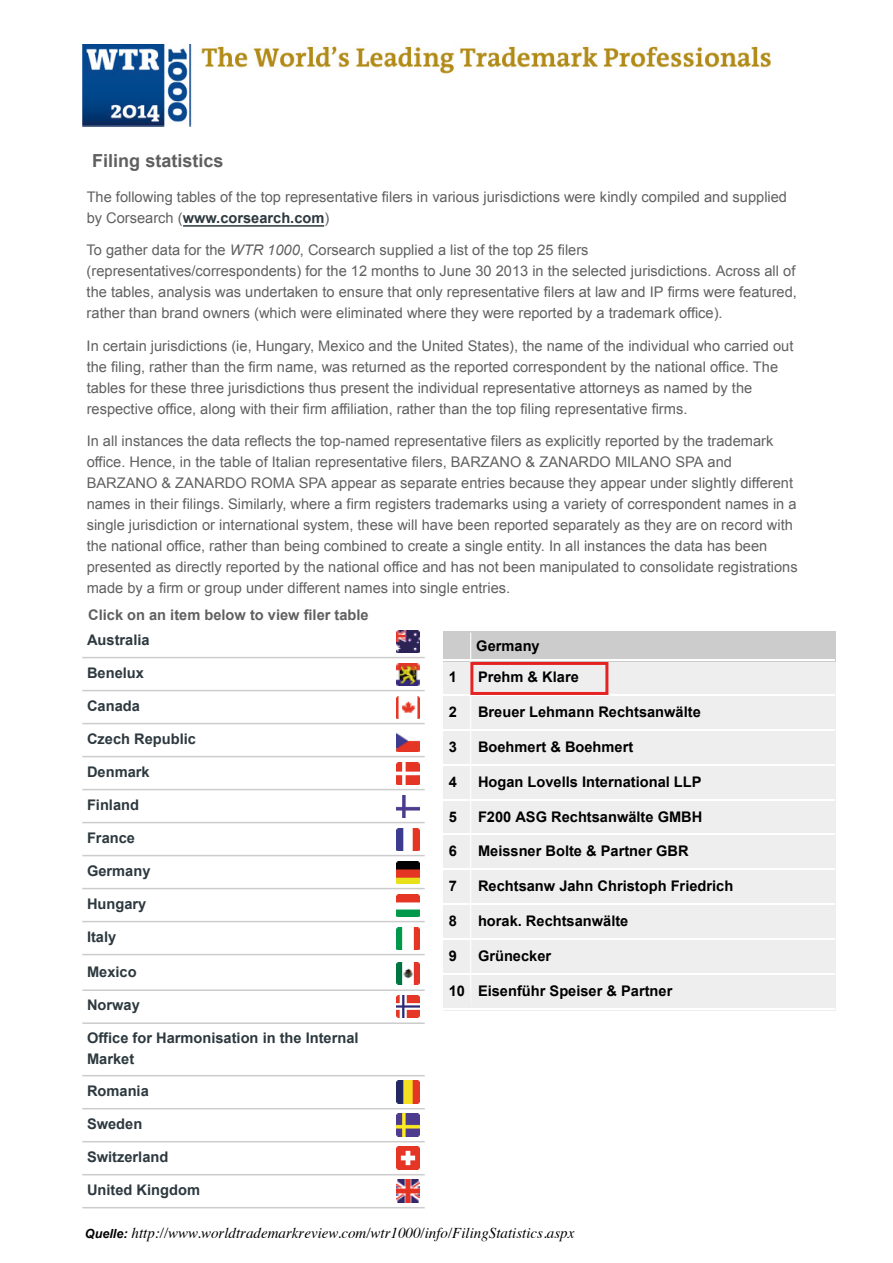
<style>
.page{position:relative;width:893px;height:1263px;background:#fff}
.page>*{position:absolute;margin:0;border:0;box-sizing:border-box;transform-origin:0 0}
.t1{font:700 18px "Arial";color:#5f5f5f}
.t2{font:italic 15px "Times";color:#010000}
.t3{font:14.7px/21px "Arial";color:#616061}
.t4{font:700 14.7px "Arial";color:#010000}
.t5{font:700 14.7px/21px "Arial";color:#2d393f}
.t6{font:700 14.7px "Arial";color:#616061}
.s1{font-weight:700;color:#2d393f}
.s2{font-style:italic}
.s3{font-family:"Arial";font-weight:700;font-size:12.6px}
</style>
<div class="page">
<img style="left:82px;top:45px;width:688px;height:81px">
<hr style="left:183px;top:225px;width:141px;height:2px;background:#2d393f">
<hr style="left:82px;top:657px;width:342px;height:1px;background:#ccc">
<img style="left:396px;top:630px;width:23px;height:23px">
<hr style="left:82px;top:690px;width:342px;height:1px;background:#ccc">
<img style="left:396px;top:663px;width:23px;height:23px">
<hr style="left:82px;top:723px;width:342px;height:1px;background:#ccc">
<img style="left:396px;top:696px;width:23px;height:23px">
<hr style="left:82px;top:756px;width:342px;height:1px;background:#ccc">
<img style="left:396px;top:732px;width:23px;height:20px">
<hr style="left:82px;top:789px;width:342px;height:1px;background:#ccc">
<img style="left:396px;top:762px;width:23px;height:23px">
<hr style="left:82px;top:822px;width:342px;height:1px;background:#ccc">
<img style="left:396px;top:795px;width:23px;height:23px">
<hr style="left:82px;top:855px;width:342px;height:1px;background:#ccc">
<img style="left:396px;top:828px;width:23px;height:23px">
<hr style="left:82px;top:888px;width:342px;height:1px;background:#ccc">
<img style="left:396px;top:861px;width:23px;height:23px">
<hr style="left:82px;top:921px;width:342px;height:1px;background:#ccc">
<img style="left:396px;top:894px;width:23px;height:23px">
<hr style="left:82px;top:954px;width:342px;height:1px;background:#ccc">
<img style="left:396px;top:927px;width:23px;height:23px">
<svg style="left:419px;top:963px;width:1px;height:18px"></svg>
<hr style="left:82px;top:989px;width:342px;height:2px;background:#ccc">
<img style="left:396px;top:962px;width:23px;height:23px">
<hr style="left:82px;top:1022px;width:342px;height:2px;background:#ccc">
<img style="left:396px;top:995px;width:23px;height:23px">
<hr style="left:82px;top:1075px;width:342px;height:1px;background:#ccc">
<hr style="left:82px;top:1108px;width:342px;height:1px;background:#ccc">
<img style="left:396px;top:1081px;width:23px;height:22px">
<hr style="left:82px;top:1141px;width:342px;height:1px;background:#ccc">
<img style="left:396px;top:1114px;width:23px;height:22px">
<hr style="left:82px;top:1174px;width:342px;height:1px;background:#ccc">
<img style="left:396px;top:1147px;width:23px;height:22px">
<hr style="left:82px;top:1207px;width:342px;height:1px;background:#ccc">
<img style="left:396px;top:1180px;width:23px;height:22px">
<svg style="left:472px;top:657px;width:364px;height:5px"></svg>
<div style="left:443px;top:662px;width:29px;height:35px;background:#eeeeef"></div>
<div style="left:472px;top:662px;width:364px;height:35px;background:#eeeeef"></div>
<div style="left:443px;top:697px;width:29px;height:35px;background:#eeeeef"></div>
<div style="left:472px;top:697px;width:364px;height:35px;background:#eeeeef"></div>
<div style="left:443px;top:732px;width:29px;height:34px;background:#eeeeef"></div>
<div style="left:472px;top:732px;width:364px;height:34px;background:#eeeeef"></div>
<div style="left:443px;top:766px;width:29px;height:35px;background:#eeeeef"></div>
<div style="left:472px;top:766px;width:364px;height:35px;background:#eeeeef"></div>
<div style="left:443px;top:801px;width:29px;height:35px;background:#eeeeef"></div>
<div style="left:472px;top:801px;width:364px;height:35px;background:#eeeeef"></div>
<div style="left:443px;top:836px;width:29px;height:35px;background:#eeeeef"></div>
<div style="left:472px;top:836px;width:364px;height:35px;background:#eeeeef"></div>
<div style="left:443px;top:871px;width:29px;height:35px;background:#eeeeef"></div>
<div style="left:472px;top:871px;width:364px;height:35px;background:#eeeeef"></div>
<div style="left:443px;top:906px;width:29px;height:35px;background:#eeeeef"></div>
<div style="left:472px;top:906px;width:364px;height:35px;background:#eeeeef"></div>
<div style="left:443px;top:941px;width:29px;height:35px;background:#eeeeef"></div>
<div style="left:472px;top:941px;width:364px;height:35px;background:#eeeeef"></div>
<div style="left:472px;top:976px;width:364px;height:35px;background:#eeeeef"></div>
<hr style="left:471px;top:660px;width:363px;height:1px;background:#fff">
<hr style="left:471px;top:694px;width:363px;height:2px;background:#fff">
<hr style="left:471px;top:729px;width:363px;height:1px;background:#fff">
<hr style="left:471px;top:764px;width:363px;height:1px;background:#fff">
<hr style="left:471px;top:799px;width:363px;height:1px;background:#fff">
<hr style="left:471px;top:834px;width:363px;height:1px;background:#fff">
<hr style="left:471px;top:869px;width:363px;height:1px;background:#fff">
<hr style="left:471px;top:904px;width:363px;height:1px;background:#fff">
<hr style="left:471px;top:939px;width:363px;height:1px;background:#fff">
<hr style="left:471px;top:973px;width:363px;height:2px;background:#fff">
<hr style="left:441px;top:1008px;width:393px;height:1px;background:#fff">
<svg style="left:443px;top:632px;width:29px;height:25px"></svg>
<div style="left:472px;top:632px;width:363px;height:25px;background:#ccc"></div>
<svg style="left:443px;top:633px;width:28px;height:375px"></svg>
<div style="left:470px;top:662px;width:138px;height:33px;border:3px solid #e42322"></div>
<p class="t1" style="left:92px;top:149px;width:133px">Filing statistics</p>
<p class="t3" style="left:87px;top:187px;width:702px">The following tables of the top representative filers in various jurisdictions were kindly compiled and supplied by Corsearch (<span class="s1">www.corsearch.com</span>)</p>
<p class="t3" style="left:87px;top:240px;width:711px">To gather data for the <span class="s2">WTR 1000</span>, Corsearch supplied a list of the top 25 filers (representatives/correspondents) for the 12 months to June 30 2013 in the selected jurisdictions. Across all of the tables, analysis was undertaken to ensure that only representative filers at law and IP firms were featured, rather than brand owners (which were eliminated where they were reported by a trademark office).</p>
<p class="t3" style="left:87px;top:335px;width:708px">In certain jurisdictions (ie, Hungary, Mexico and the United States), the name of the individual who carried out the filing, rather than the firm name, was returned as the reported correspondent by the national office. The tables for these three jurisdictions thus present the individual representative attorneys as named by the respective office, along with their firm affiliation, rather than the top filing representative firms.</p>
<p class="t3" style="left:87px;top:430px;width:712px">In all instances the data reflects the top-named representative filers as explicitly reported by the trademark office. Hence, in the table of Italian representative filers, BARZANO &amp; ZANARDO MILANO SPA and BARZANO &amp; ZANARDO ROMA SPA appear as separate entries because they appear under slightly different names in their filings. Similarly, where a firm registers trademarks using a variety of correspondent names in a single jurisdiction or international system, these will have been reported separately as they are on record with the national office, rather than being combined to create a single entity. In all instances the data has been presented as directly reported by the national office and has not been manipulated to consolidate registrations made by a firm or group under different names into single entries.</p>
<p class="t5" style="left:87px;top:630px;width:64px">Australia</p>
<p class="t5" style="left:87px;top:663px;width:58px">Benelux</p>
<p class="t5" style="left:87px;top:696px;width:54px">Canada</p>
<p class="t5" style="left:87px;top:729px;width:110px">Czech Republic</p>
<p class="t5" style="left:87px;top:762px;width:64px">Denmark</p>
<p class="t5" style="left:87px;top:795px;width:54px">Finland</p>
<p class="t5" style="left:87px;top:828px;width:49px">France</p>
<p class="t5" style="left:87px;top:861px;width:65px">Germany</p>
<p class="t5" style="left:87px;top:894px;width:61px">Hungary</p>
<p class="t5" style="left:87px;top:927px;width:31px">Italy</p>
<p class="t6" style="left:88px;top:605px;width:282px">Click on an item below to view filer table</p>
<p class="t4" style="left:476px;top:636px;width:65px">Germany</p>
<p class="t4" style="left:448px;top:667px;width:10px">1</p>
<p class="t4" style="left:478px;top:667px;width:102px">Prehm &amp; Klare</p>
<p class="t4" style="left:448px;top:702px;width:10px">2</p>
<p class="t4" style="left:478px;top:702px;width:224px">Breuer Lehmann Rechtsanwälte</p>
<p class="t4" style="left:448px;top:737px;width:10px">3</p>
<p class="t4" style="left:478px;top:737px;width:157px">Boehmert &amp; Boehmert</p>
<p class="t4" style="left:448px;top:772px;width:10px">4</p>
<p class="t4" style="left:478px;top:772px;width:225px">Hogan Lovells International LLP</p>
<p class="t4" style="left:448px;top:807px;width:10px">5</p>
<p class="t4" style="left:478px;top:807px;width:226px">F200 ASG Rechtsanwälte GMBH</p>
<p class="t4" style="left:448px;top:841px;width:10px">6</p>
<p class="t4" style="left:478px;top:841px;width:212px">Meissner Bolte &amp; Partner GBR</p>
<p class="t4" style="left:448px;top:876px;width:10px">7</p>
<p class="t4" style="left:478px;top:876px;width:257px">Rechtsanw Jahn Christoph Friedrich</p>
<p class="t4" style="left:448px;top:911px;width:10px">8</p>
<p class="t4" style="left:478px;top:911px;width:152px">horak. Rechtsanwälte</p>
<p class="t4" style="left:448px;top:946px;width:10px">9</p>
<p class="t4" style="left:478px;top:946px;width:75px">Grünecker</p>
<p class="t4" style="left:448px;top:981px;width:225px">10 Eisenführ Speiser &amp; Partner</p>
<p class="t5" style="left:87px;top:962px;width:51px">Mexico</p>
<p class="t5" style="left:87px;top:995px;width:54px">Norway</p>
<p class="t5" style="left:87px;top:1028px;width:273px">Office for Harmonisation in the Internal<br>Market</p>
<p class="t5" style="left:87px;top:1081px;width:63px">Romania</p>
<p class="t5" style="left:87px;top:1114px;width:57px">Sweden</p>
<p class="t5" style="left:87px;top:1147px;width:83px">Switzerland</p>
<p class="t5" style="left:87px;top:1180px;width:114px">United Kingdom</p>
<p class="t2" style="left:85px;top:1220px;width:491px"><span class="s3">Quelle:</span> http://www.worldtrademarkreview.com/wtr1000/info/FilingStatistics.aspx</p>
</div>
